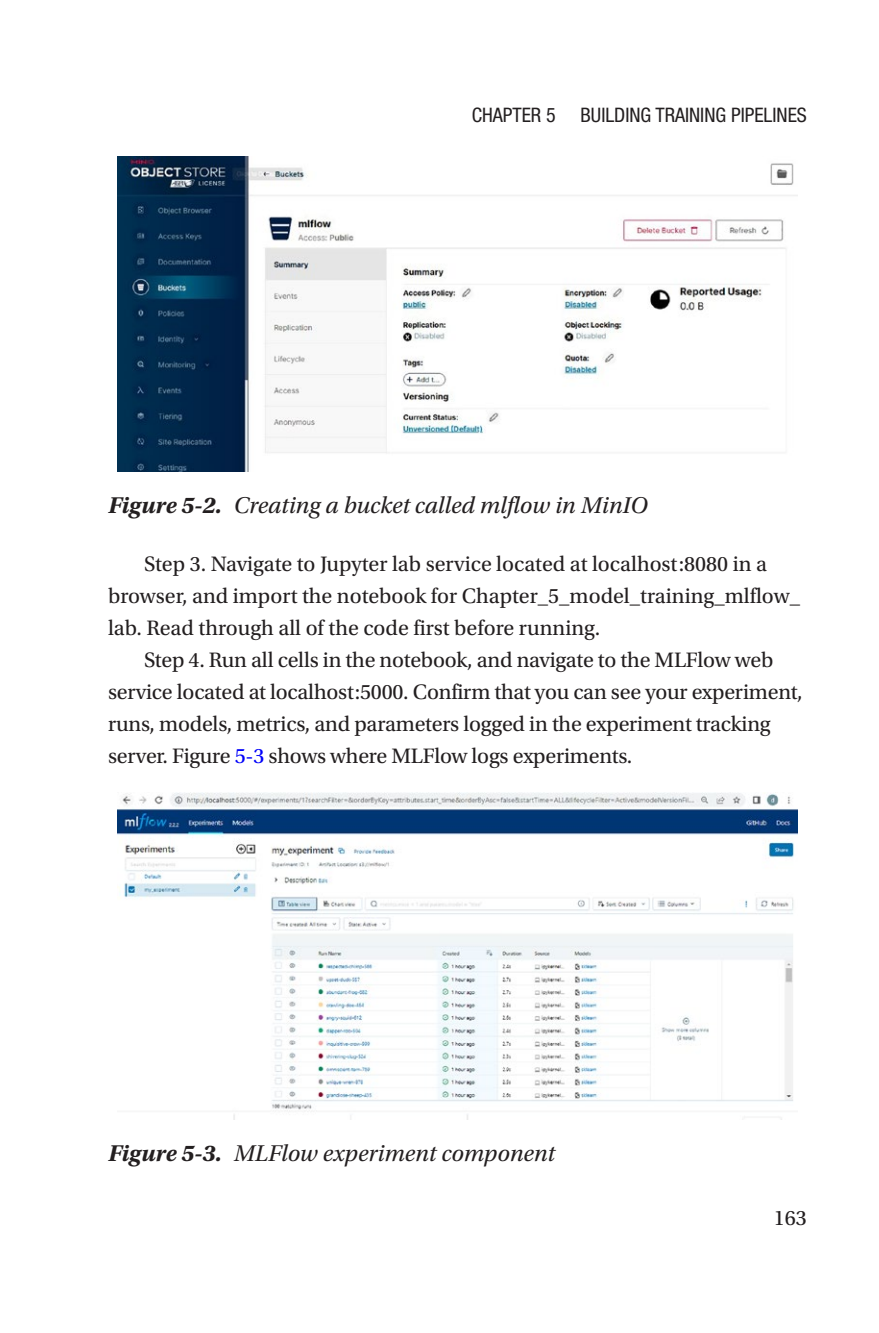
<style>
.page{position:relative;width:879px;height:1333px;background:#fff}
.page>*{position:absolute;margin:0;border:0;box-sizing:border-box;transform-origin:0 0}
.t1{font:italic 24px "Utopia Std";color:#231f20}
.Text{font:22px/32px "Utopia Std";letter-spacing:-.01em;color:#231f20}
.t2{font:condensed 20px "Helvetica Neue LT Std";color:#231f20}
.s1{font-weight:700}
.s2{color:#0000fa}
</style>
<div class="page">
<img style="left:117px;top:156px;width:681px;height:315px">
<img style="left:117px;top:792px;width:681px;height:327px">
<p class="t2" style="left:472px;top:104px;width:337px">CHAPTER 5 BUILDING TRAINING PIPELINES</p>
<p class="t1" style="left:108px;top:492px;width:541px"><span class="s1">Figure 5-2.</span> Creating a bucket called mlflow in MinIO</p>
<p class="Text" style="left:108px;top:548px;width:693px;text-indent:36px">Step 3. Navigate to Jupyter lab service located at localhost:8080 in a browser, and import the notebook for Chapter_5_model_training_mlflow_ lab. Read through all of the code first before running.</p>
<p class="Text" style="left:108px;top:644px;width:696px;text-indent:36px">Step 4. Run all cells in the notebook, and navigate to the MLFlow web service located at localhost:5000. Confirm that you can see your experiment, runs, models, metrics, and parameters logged in the experiment tracking server. Figure <span class="s2">5-3</span> shows where MLFlow logs experiments.</p>
<p class="t1" style="left:108px;top:1140px;width:448px"><span class="s1">Figure 5-3.</span> MLFlow experiment component</p>
<p class="Text" style="left:774px;top:1202px;width:34px">163</p>
</div>
